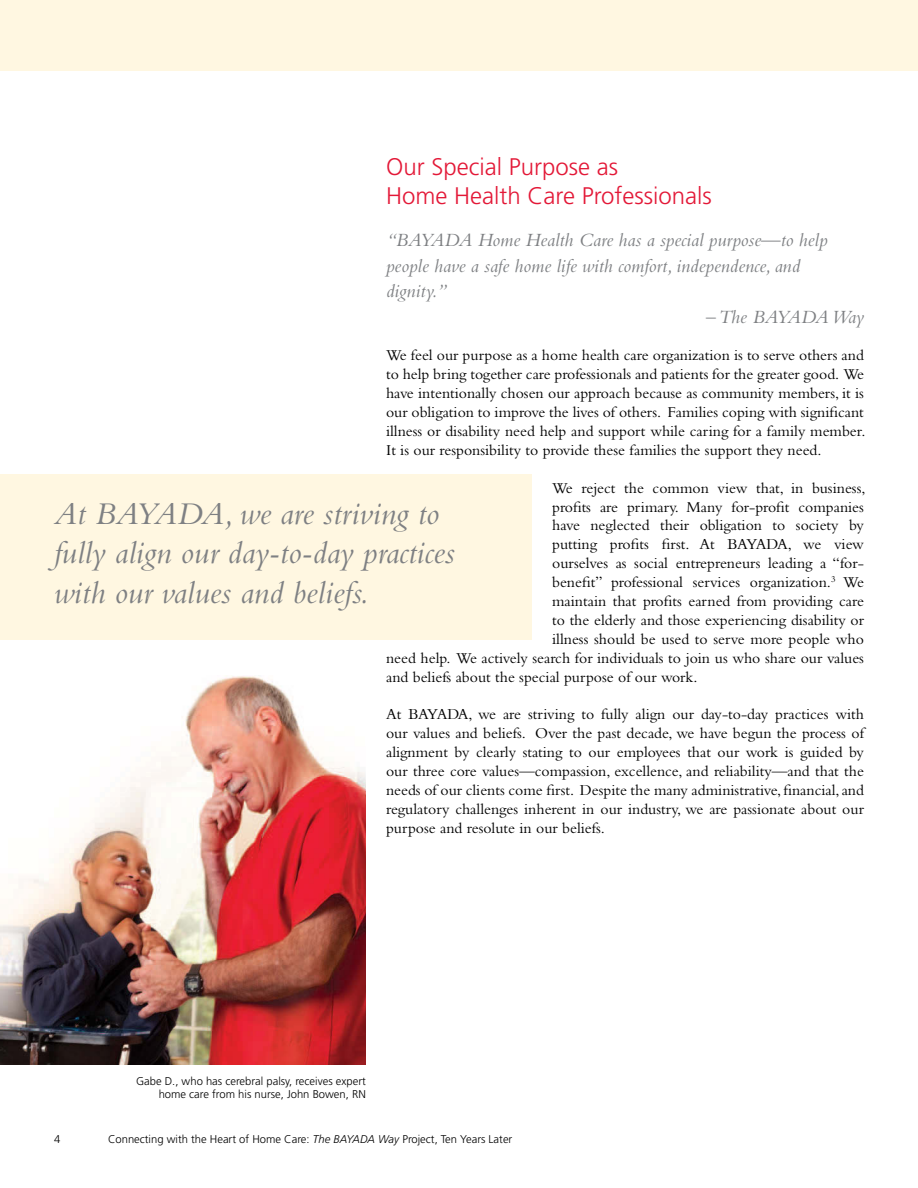
<style>
.page{position:relative;width:918px;height:1188px;background:#fff}
.page>*{position:absolute;margin:0;border:0;box-sizing:border-box;transform-origin:0 0}
.Large_quote{font:italic 33px/39.6px "Bembo";color:#7e8083}
.Headline{font:300 24px "Frutiger";color:#e31837}
.Headline_quote{font:italic 19.5px/25.5px "Bembo";color:#7e8083}
.Headline_quote-2{font:italic 19.5px "Bembo";letter-spacing:-.03em;color:#7e8083}
.body_text{font:15.75px/18.9px "Bembo";color:#000;text-align:justify}
.captions{font:300 11.25px/13.5px "Frutiger";color:#000;text-align:right}
.s1{font-style:italic}
</style>
<div class="page">
<div style="left:0;top:0;width:918px;height:71px;background:#fff7e1"></div>
<div style="left:0;top:475px;width:532px;height:165px;background:#fff7e1"></div>
<img style="left:0;top:676px;width:366px;height:389px">
<p class="Headline" style="left:386px;top:153px;width:234px">Our Special Purpose as</p>
<p class="Headline" style="left:386px;top:182px;width:327px">Home Health Care Professionals</p>
<p class="Headline_quote" style="left:386px;top:227px;width:443px">“BAYADA Home Health Care has a special purpose—to help people have a safe home life with comfort, independence, and dignity.”</p>
<p class="Headline_quote-2" style="left:706px;top:305px;width:159px">– The BAYADA Way</p>
<p class="body_text" style="left:386px;top:346px;width:481px">We feel our purpose as a home health care organization is to serve others and to help bring together care professionals and patients for the greater good. We have intentionally chosen our approach because as community members, it is our obligation to improve the lives of others. Families coping with significant illness or disability need help and support while caring for a family member.<br>It is our responsibility to provide these families the support they need.</p>
<p class="body_text" style="left:552px;top:478px;width:315px">We reject the common view that, in business,</p>
<p class="body_text" style="left:552px;top:497px;width:313px">profits are primary. Many for-profit companies</p>
<p class="body_text" style="left:552px;top:516px;width:313px">have neglected their obligation to society by</p>
<p class="body_text" style="left:552px;top:535px;width:313px">putting profits first. At BAYADA, we view</p>
<p class="body_text" style="left:552px;top:554px;width:313px">ourselves as social entrepreneurs leading a “for-</p>
<p class="body_text" style="left:552px;top:572px;width:313px">benefit” professional services organization.<sup>3</sup> We</p>
<p class="body_text" style="left:552px;top:591px;width:313px">maintain that profits earned from providing care</p>
<p class="body_text" style="left:552px;top:610px;width:313px">to the elderly and those experiencing disability or</p>
<p class="body_text" style="left:552px;top:629px;width:313px">illness should be used to serve more people who</p>
<p class="body_text" style="left:386px;top:648px;width:479px">need help. We actively search for individuals to join us who share our values</p>
<p class="body_text" style="left:386px;top:667px;width:313px">and beliefs about the special purpose of our work.</p>
<p class="body_text" style="left:386px;top:705px;width:479px">At BAYADA, we are striving to fully align our day-to-day practices with our values and beliefs. Over the past decade, we have begun the process of alignment by clearly stating to our employees that our work is guided by our three core values—compassion, excellence, and reliability—and that the needs of our clients come first. Despite the many administrative, financial, and regulatory challenges inherent in our industry, we are passionate about our purpose and resolute in our beliefs.</p>
<p class="Large_quote" style="left:54px;top:493px;width:402px">At BAYADA, we are striving to fully align our day-to-day practices with our values and beliefs.</p>
<p class="captions" style="left:136px;top:1074px;width:231px">Gabe D., who has cerebral palsy, receives expert home care from his nurse, John Bowen, RN</p>
<p class="captions" style="left:54px;top:1132px;width:8px">4</p>
<p class="captions" style="left:108px;top:1132px;width:406px">Connecting with the Heart of Home Care: <span class="s1">The BAYADA Way</span> Project, Ten Years Later</p>
</div>
